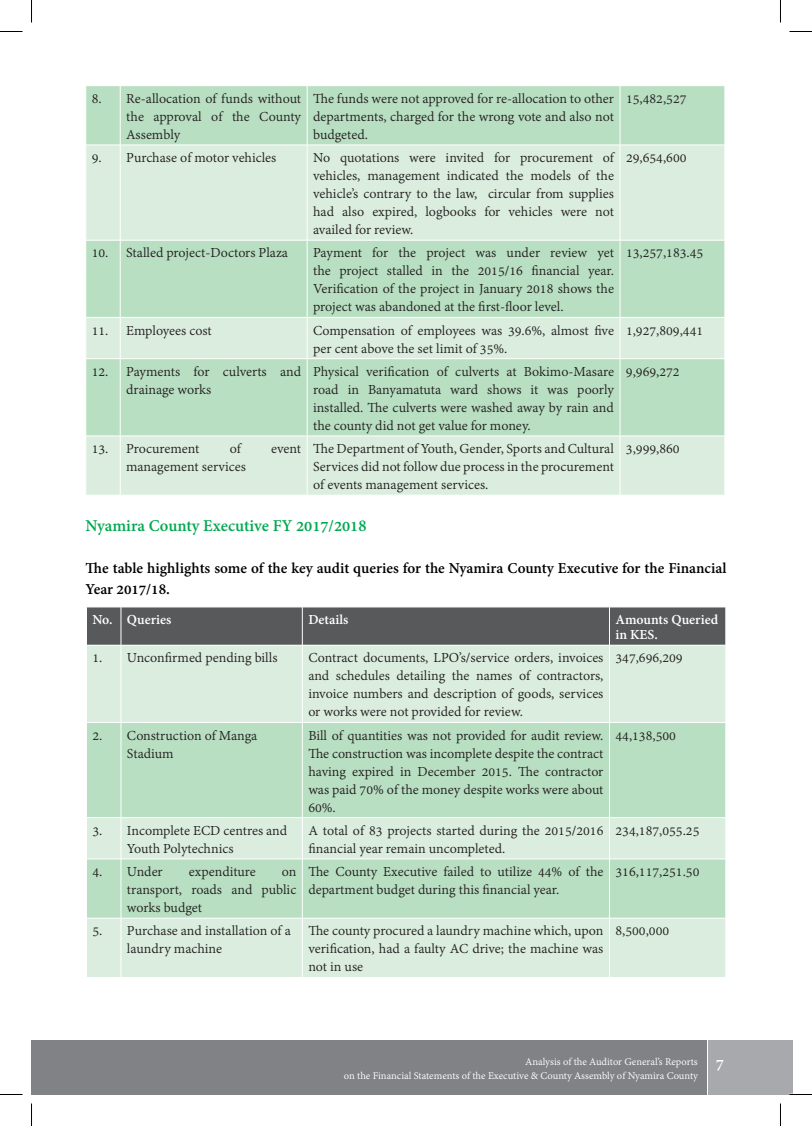
<style>
.page{position:relative;width:812px;height:1126px;background:#fff}
.page>*{position:absolute;margin:0;border:0;box-sizing:border-box;transform-origin:0 0}
.t1{font:700 18px "Adobe Gurmukhi";color:#00a950}
.t2{font:700 16.5px/21px "Adobe Gurmukhi";color:#000}
.t3{font:15px/18px "Adobe Gurmukhi";color:#231f20;text-align:justify}
.t4{font:700 15px/15px "Adobe Gurmukhi";color:#fff}
.t5{font:11.25px/14.5px "Adobe Gurmukhi";color:#fff}
.s1{font-weight:700;font-size:18px}
</style>
<div class="page">
<div style="left:32px;top:1040px;width:676px;height:54px;background:#808285"></div>
<div style="left:707px;top:1040px;width:73px;height:54px;background:#a7a9ac"></div>
<hr style="left:706px;top:1040px;width:1px;height:54px;background:#fff">
<div style="left:87px;top:608px;width:638px;height:37px;background:#58595b"></div>
<div style="left:87px;top:646px;width:638px;height:76px;background:#daedde"></div>
<div style="left:87px;top:723px;width:638px;height:94px;background:#b8dfc1"></div>
<div style="left:87px;top:818px;width:638px;height:159px;background:#daedde"></div>
<div style="left:87px;top:860px;width:638px;height:58px;background:#b8dfc1"></div>
<hr style="left:87px;top:859px;width:34px;height:1px;background:#fff">
<hr style="left:121px;top:859px;width:181px;height:1px;background:#fff">
<hr style="left:302px;top:859px;width:307px;height:1px;background:#fff">
<hr style="left:609px;top:859px;width:116px;height:1px;background:#fff">
<hr style="left:87px;top:918px;width:34px;height:1px;background:#fff">
<hr style="left:121px;top:918px;width:181px;height:1px;background:#fff">
<hr style="left:302px;top:918px;width:307px;height:1px;background:#fff">
<hr style="left:609px;top:918px;width:116px;height:1px;background:#fff">
<hr style="left:121px;top:607px;width:1px;height:38px;background:#fff">
<hr style="left:121px;top:645px;width:1px;height:77px;background:#fff">
<hr style="left:121px;top:722px;width:1px;height:96px;background:#fff">
<hr style="left:121px;top:818px;width:1px;height:41px;background:#fff">
<hr style="left:121px;top:859px;width:1px;height:59px;background:#fff">
<hr style="left:121px;top:918px;width:1px;height:59px;background:#fff">
<hr style="left:302px;top:607px;width:1px;height:38px;background:#fff">
<hr style="left:609px;top:607px;width:1px;height:38px;background:#fff">
<hr style="left:302px;top:645px;width:1px;height:77px;background:#fff">
<hr style="left:609px;top:645px;width:1px;height:77px;background:#fff">
<hr style="left:302px;top:722px;width:1px;height:96px;background:#fff">
<hr style="left:609px;top:722px;width:1px;height:96px;background:#fff">
<hr style="left:302px;top:818px;width:1px;height:41px;background:#fff">
<hr style="left:609px;top:818px;width:1px;height:41px;background:#fff">
<hr style="left:302px;top:859px;width:1px;height:59px;background:#fff">
<hr style="left:609px;top:859px;width:1px;height:59px;background:#fff">
<hr style="left:302px;top:918px;width:1px;height:59px;background:#fff">
<hr style="left:609px;top:918px;width:1px;height:59px;background:#fff">
<div style="left:86px;top:86px;width:638px;height:59px;background:#b8dfc1"></div>
<svg style="left:86px;top:146px;width:638px;height:349px;background:#cbe6d1"></svg>
<hr style="left:86px;top:240px;width:34px;height:1px;background:#fff">
<hr style="left:120px;top:240px;width:187px;height:1px;background:#fff">
<hr style="left:307px;top:240px;width:312px;height:1px;background:#fff">
<hr style="left:620px;top:240px;width:104px;height:1px;background:#fff">
<hr style="left:86px;top:317px;width:34px;height:1px;background:#fff">
<hr style="left:120px;top:317px;width:187px;height:1px;background:#fff">
<hr style="left:307px;top:317px;width:312px;height:1px;background:#fff">
<hr style="left:620px;top:317px;width:104px;height:1px;background:#fff">
<hr style="left:120px;top:86px;width:1px;height:59px;background:#fff">
<hr style="left:120px;top:145px;width:1px;height:95px;background:#fff">
<hr style="left:120px;top:240px;width:1px;height:77px;background:#fff">
<hr style="left:120px;top:317px;width:1px;height:41px;background:#fff">
<hr style="left:120px;top:436px;width:1px;height:59px;background:#fff">
<hr style="left:307px;top:86px;width:1px;height:59px;background:#fff">
<hr style="left:619px;top:86px;width:1px;height:59px;background:#fff">
<hr style="left:307px;top:145px;width:1px;height:95px;background:#fff">
<hr style="left:619px;top:145px;width:1px;height:95px;background:#fff">
<hr style="left:307px;top:240px;width:1px;height:77px;background:#fff">
<hr style="left:619px;top:240px;width:1px;height:77px;background:#fff">
<hr style="left:307px;top:317px;width:1px;height:41px;background:#fff">
<hr style="left:619px;top:317px;width:1px;height:41px;background:#fff">
<hr style="left:307px;top:436px;width:1px;height:59px;background:#fff">
<hr style="left:619px;top:436px;width:1px;height:59px;background:#fff">
<hr style="left:86px;top:358px;width:34px;height:1px;background:#fff">
<hr style="left:120px;top:358px;width:187px;height:1px;background:#fff">
<hr style="left:307px;top:358px;width:313px;height:1px;background:#fff">
<hr style="left:620px;top:358px;width:104px;height:1px;background:#fff">
<hr style="left:120px;top:359px;width:1px;height:77px;background:#fff">
<hr style="left:307px;top:359px;width:1px;height:77px;background:#fff">
<hr style="left:619px;top:359px;width:1px;height:77px;background:#fff">
<hr style="left:86px;top:436px;width:34px;height:1px;background:#fff">
<hr style="left:120px;top:436px;width:187px;height:1px;background:#fff">
<hr style="left:307px;top:436px;width:313px;height:1px;background:#fff">
<hr style="left:620px;top:436px;width:104px;height:1px;background:#fff">
<div style="left:780px;top:1040px;width:13px;height:54px;background:#a7a9ac"></div>
<svg style="left:0;top:31px;width:22px;height:1px"></svg>
<svg style="left:789px;top:31px;width:22px;height:1px"></svg>
<svg style="left:0;top:1094px;width:22px;height:1px"></svg>
<svg style="left:789px;top:1094px;width:22px;height:1px"></svg>
<svg style="left:31px;top:0;width:1px;height:22px"></svg>
<svg style="left:31px;top:1103px;width:1px;height:23px"></svg>
<svg style="left:780px;top:0;width:1px;height:22px"></svg>
<svg style="left:780px;top:1103px;width:1px;height:23px"></svg>
<p class="t3" style="left:126px;top:90px;width:176px;text-indent:-34px">8. Re-allocation of funds without the approval of the County Assembly</p>
<p class="t3" style="left:313px;top:90px;width:302px">The funds were not approved for re-allocation to other departments, charged for the wrong vote and also not budgeted.</p>
<p class="t3" style="left:626px;top:90px;width:62px">15,482,527</p>
<p class="t3" style="left:92px;top:149px;width:186px">9. Purchase of motor vehicles</p>
<p class="t3" style="left:313px;top:149px;width:302px">No quotations were invited for procurement of vehicles, management indicated the models of the vehicle’s contrary to the law, circular from supplies had also expired, logbooks for vehicles were not availed for review.</p>
<p class="t3" style="left:626px;top:149px;width:62px">29,654,600</p>
<p class="t3" style="left:92px;top:245px;width:198px">10. Stalled project-Doctors Plaza</p>
<p class="t3" style="left:313px;top:245px;width:302px">Payment for the project was under review yet the project stalled in the 2015/16 financial year.<br>Verification of the project in January 2018 shows the project was abandoned at the first-floor level.</p>
<p class="t3" style="left:626px;top:245px;width:79px">13,257,183.45</p>
<p class="t3" style="left:92px;top:322px;width:121px">11. Employees cost</p>
<p class="t3" style="left:313px;top:322px;width:302px">Compensation of employees was 39.6%, almost five per cent above the set limit of 35%.</p>
<p class="t3" style="left:626px;top:322px;width:79px">1,927,809,441</p>
<p class="t3" style="left:126px;top:363px;width:176px;text-indent:-34px">12. Payments for culverts and drainage works</p>
<p class="t3" style="left:313px;top:363px;width:302px">Physical verification of culverts at Bokimo-Masare road in Banyamatuta ward shows it was poorly installed. The culverts were washed away by rain and the county did not get value for money.</p>
<p class="t3" style="left:625px;top:363px;width:55px">9,969,272</p>
<p class="t3" style="left:92px;top:440px;width:109px">13. Procurement</p>
<p class="t3" style="left:230px;top:440px;width:13px">of</p>
<p class="t3" style="left:271px;top:440px;width:31px">event</p>
<p class="t3" style="left:126px;top:458px;width:121px">management services</p>
<p class="t3" style="left:313px;top:440px;width:302px">The Department of Youth, Gender, Sports and Cultural Services did not follow due process in the procurement of events management services.</p>
<p class="t3" style="left:625px;top:440px;width:55px">3,999,860</p>
<p class="t1" style="left:86px;top:516px;width:282px">Nyamira County Executive FY 2017/2018</p>
<p class="t2" style="left:86px;top:558px;width:642px">The table highlights some of the key audit queries for the Nyamira County Executive for the Financial<br>Year 2017/18.</p>
<p class="t4" style="left:92px;top:613px;width:80px">No. Queries</p>
<p class="t4" style="left:308px;top:613px;width:42px">Details</p>
<p class="t4" style="left:615px;top:613px;width:104px">Amounts Queried in KES.</p>
<p class="t3" style="left:92px;top:650px;width:186px">1. Unconfirmed pending bills</p>
<p class="t3" style="left:308px;top:650px;width:296px">Contract documents, LPO’s/service orders, invoices and schedules detailing the names of contractors, invoice numbers and description of goods, services or works were not provided for review.</p>
<p class="t3" style="left:615px;top:650px;width:69px">347,696,209</p>
<p class="t3" style="left:127px;top:727px;width:132px;text-indent:-34px">2. Construction of Manga<br>Stadium</p>
<p class="t3" style="left:308px;top:727px;width:296px">Bill of quantities was not provided for audit review.<br>The construction was incomplete despite the contract having expired in December 2015. The contractor was paid 70% of the money despite works were about 60%.</p>
<p class="t3" style="left:615px;top:727px;width:62px">44,138,500</p>
<p class="t3" style="left:127px;top:822px;width:162px;text-indent:-34px">3. Incomplete ECD centres and<br>Youth Polytechnics</p>
<p class="t3" style="left:308px;top:822px;width:296px">A total of 83 projects started during the 2015/2016 financial year remain uncompleted.</p>
<p class="t3" style="left:615px;top:822px;width:85px">234,187,055.25</p>
<p class="t3" style="left:92px;top:863px;width:72px">4. Under</p>
<p class="t3" style="left:189px;top:863px;width:68px">expenditure</p>
<p class="t3" style="left:127px;top:863px;width:171px;text-indent:155px">on transport, roads and public works budget</p>
<p class="t3" style="left:308px;top:863px;width:296px">The County Executive failed to utilize 44% of the department budget during this financial year.</p>
<p class="t3" style="left:615px;top:863px;width:85px">316,117,251.50</p>
<p class="t3" style="left:127px;top:923px;width:165px;text-indent:-34px">5. Purchase and installation of a laundry machine</p>
<p class="t3" style="left:308px;top:923px;width:296px">The county procured a laundry machine which, upon verification, had a faulty AC drive; the machine was not in use</p>
<p class="t3" style="left:615px;top:923px;width:55px">8,500,000</p>
<p class="t5" style="left:344px;top:1055px;width:381px;text-indent:181px">Analysis of the Auditor General’s Reports <span class="s1">7 </span>on the Financial Statements of the Executive &amp; County Assembly of Nyamira County</p>
</div>
